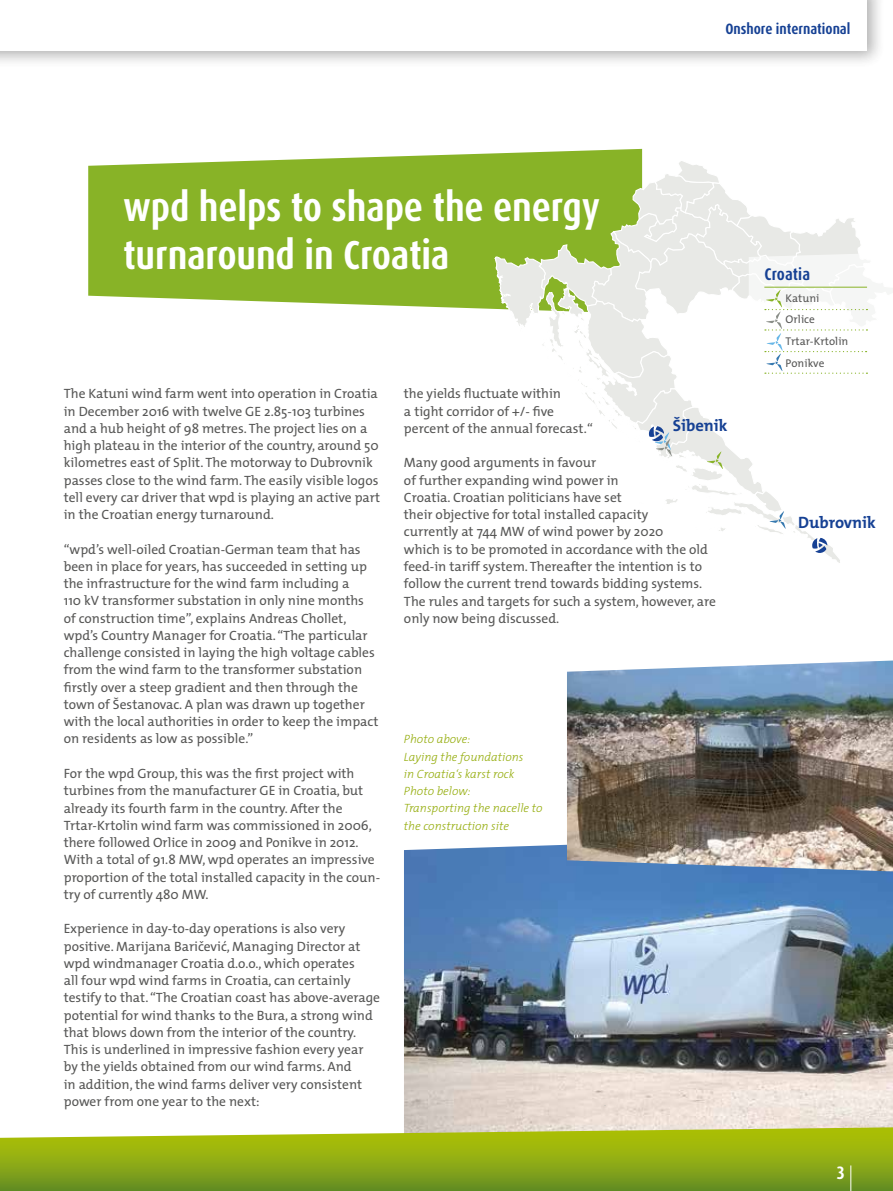
<style>
.page{position:relative;width:893px;height:1191px;background:#fff}
.page>*{position:absolute;margin:0;border:0;box-sizing:border-box;transform-origin:0 0}
.t1{font:700 condensed 40.5px/48px "Dax OT";letter-spacing:-.005em;color:#fff}
.t2{font:700 condensed 18px "Dax OT";color:#fff}
.t3{font:700 condensed 16.8px "Dax OT";letter-spacing:.01em;color:#164194}
.t4{font:700 16.5px "The Mix E2 s";color:#164194}
.t5{font:700 condensed 15px "Dax OT";color:#164194}
.t6{font:13.5px/17.2px "The Mix";color:#575756}
.t7{font:italic 300 12px/17.2px "The Mix";color:#95ad0d}
.t8{font:11.25px/21.6px "The Mix";letter-spacing:.005em;color:#575756}
.s1{font-family:"The Mix E2 s"}
</style>
<div class="page">
<img style="left:404px;top:844px;width:489px;height:283px">
<svg style="left:0;top:1127px;width:893px;height:64px;background:#95af27"></svg>
<svg style="left:850px;top:1165px;width:1px;height:26px"></svg>
<div style="left:0;top:0;width:886px;height:69px;background:#000;opacity:.4"></div>
<div style="left:0;top:0;width:867px;height:51px;background:#fff"></div>
<svg style="left:88px;top:149px;width:554px;height:160px;background:#95bb3f"></svg>
<img style="left:567px;top:660px;width:326px;height:211px">
<svg style="left:493px;top:159px;width:375px;height:404px"></svg>
<h1 class="t1" style="left:123px;top:183px;width:478px">wpd helps to shape the energy turnaround in Croatia</h1>
<p class="t5" style="left:725px;top:19px;width:127px">Onshore international</p>
<p class="t3" style="left:764px;top:263px;width:47px">Croatia</p>
<p class="t8" style="left:786px;top:287px;width:64px">Katuni<br>Orlice<br>Trtar-Krtolin<br>Ponikve</p>
<p class="t6" style="left:64px;top:385px;width:318px">The Katuni wind farm went into operation in Croatia in December 2016 with twelve GE 2.85-103 turbines and a hub height of 98 metres. The project lies on a high plateau in the interior of the country, around 50 kilometres east of Split. The motorway to Dubrovnik passes close to the wind farm. The easily visible logos tell every car driver that wpd is playing an active part in the Croatian energy turnaround.</p>
<p class="t6" style="left:64px;top:540px;width:316px">“wpd’s well-oiled Croatian-German team that has been in place for years, has succeeded in setting up the infrastructure for the wind farm including a<br>110 kV transformer substation in only nine months of construction time”, explains Andreas Chollet, wpd’s Country Manager for Croatia. “The particular challenge consisted in laying the high voltage cables from the wind farm to the transformer substation firstly over a steep gradient and then through the town of <span class="s1">Šestanovac</span>. A plan was drawn up together with the local authorities in order to keep the impact on residents as low as possible.”</p>
<p class="t6" style="left:64px;top:764px;width:318px">For the wpd Group, this was the first project with turbines from the manufacturer GE in Croatia, but already its fourth farm in the country. After the Trtar-Krtolin wind farm was commissioned in 2006, there followed Orlice in 2009 and Ponikve in 2012.<br>With a total of 91.8 MW, wpd operates an impressive proportion of the total installed capacity in the coun&shy;try of currently 480 MW.</p>
<p class="t6" style="left:64px;top:919px;width:318px">Experience in day-to-day operations is also very positive. Marijana <span class="s1">Baričević</span>, Managing Director at wpd windmanager Croatia d.o.o., which operates<br>all four wpd wind farms in Croatia, can certainly testify to that. “The Croatian coast has above-average potential for wind thanks to the Bura, a strong wind that blows down from the interior of the country.<br>This is underlined in impressive fashion every year by the yields obtained from our wind farms. And<br>in addition, the wind farms deliver very consistent power from one year to the next:</p>
<p class="t6" style="left:404px;top:385px;width:190px">the yields fluctuate within<br>a tight corridor of +/- five percent of the annual forecast.“</p>
<p class="t6" style="left:404px;top:454px;width:314px">Many good arguments in favour<br>of further expanding wind power in<br>Croatia. Croatian politicians have set<br>their objective for total installed capacity<br>currently at 744 MW of wind power by 2020<br>which is to be promoted in accordance with the old feed-in tariff system. Thereafter the intention is to follow the current trend towards bidding systems.<br>The rules and targets for such a system, however, are only now being discussed.</p>
<p class="t4" style="left:673px;top:415px;width:56px">Šibenik</p>
<p class="t7" style="left:404px;top:730px;width:140px">Photo above:<br>Laying the foundations<br>in Croatia‘s karst rock<br>Photo below:<br>Transporting the nacelle to the construction site</p>
<p class="t4" style="left:798px;top:511px;width:79px">Dubrovnik</p>
<h2 class="t2" style="left:837px;top:1160px;width:10px">3</h2>
</div>
